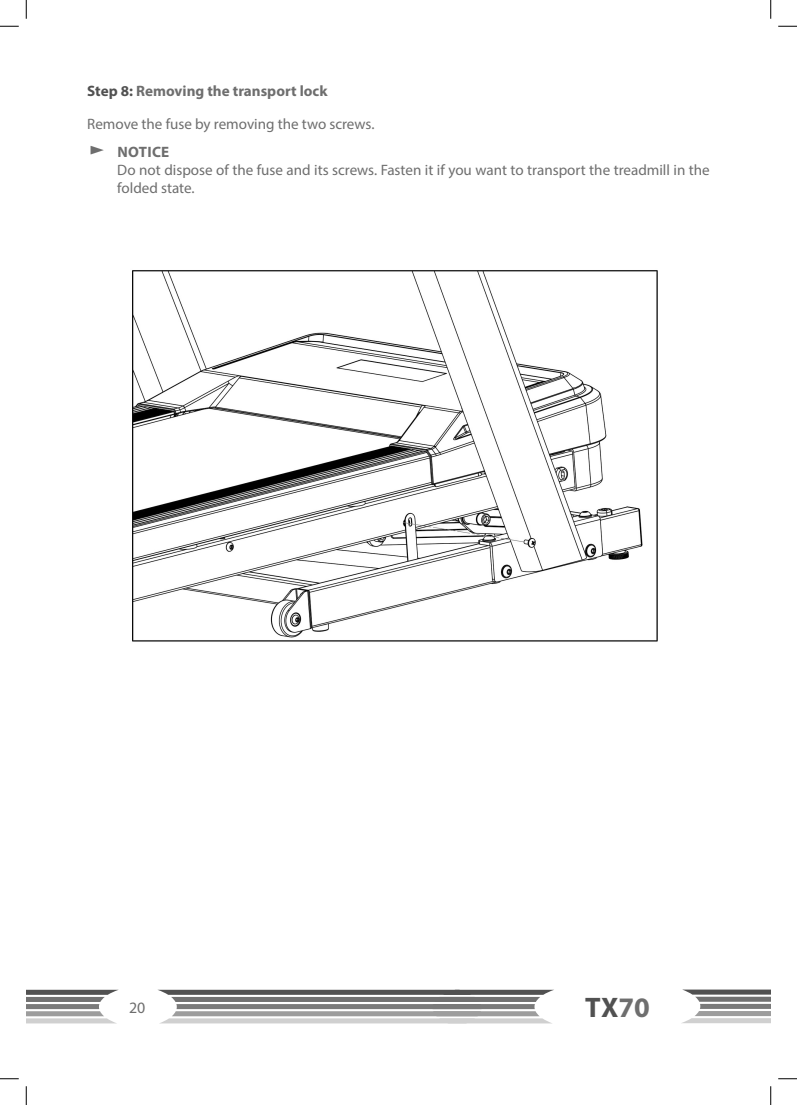
<style>
.page{position:relative;width:797px;height:1105px;background:#fff}
.page>*{position:absolute;margin:0;border:0;box-sizing:border-box;transform-origin:0 0}
.t1{font:700 28.38px "Myriad Pro";color:#515151}
.t2{font:15.88px "Myriad Pro";color:#6e6e6e}
.Text_Hinweise{font:15.12px/18.1px "Myriad Pro";color:#6e6e6e}
.t3{font:700 15.12px "Myriad Pro";color:#6e6e6e}
.s1{color:#515151}
.s2{color:#6e6e6e}
</style>
<div class="page">
<img style="left:132px;top:270px;width:526px;height:372px">
<svg style="left:682px;top:989px;width:88px;height:34px"></svg>
<svg style="left:26px;top:990px;width:92px;height:33px"></svg>
<svg style="left:158px;top:990px;width:396px;height:33px"></svg>
<svg style="left:0;top:25px;width:19px;height:2px"></svg>
<svg style="left:778px;top:25px;width:19px;height:2px"></svg>
<svg style="left:0;top:1078px;width:19px;height:1px"></svg>
<svg style="left:778px;top:1078px;width:19px;height:1px"></svg>
<svg style="left:25px;top:0;width:2px;height:19px"></svg>
<svg style="left:25px;top:1086px;width:2px;height:19px"></svg>
<svg style="left:770px;top:0;width:1px;height:19px"></svg>
<svg style="left:770px;top:1086px;width:1px;height:19px"></svg>
<p class="t3" style="left:87px;top:81px;width:242px"><span class="s1">Step 8:</span> Removing the transport lock</p>
<p class="Text_Hinweise" style="left:87px;top:114px;width:289px">Remove the fuse by removing the two screws.</p>
<p class="t3" style="left:117px;top:142px;width:53px">NOTICE</p>
<p class="Text_Hinweise" style="left:117px;top:160px;width:594px">Do not dispose of the fuse and its screws. Fasten it if you want to transport the treadmill in the folded state.</p>
<p class="t2" style="left:129px;top:998px;width:18px">20</p>
<h1 class="t1" style="left:585px;top:989px;width:66px">TX<span class="s2">70</span></h1>
</div>
